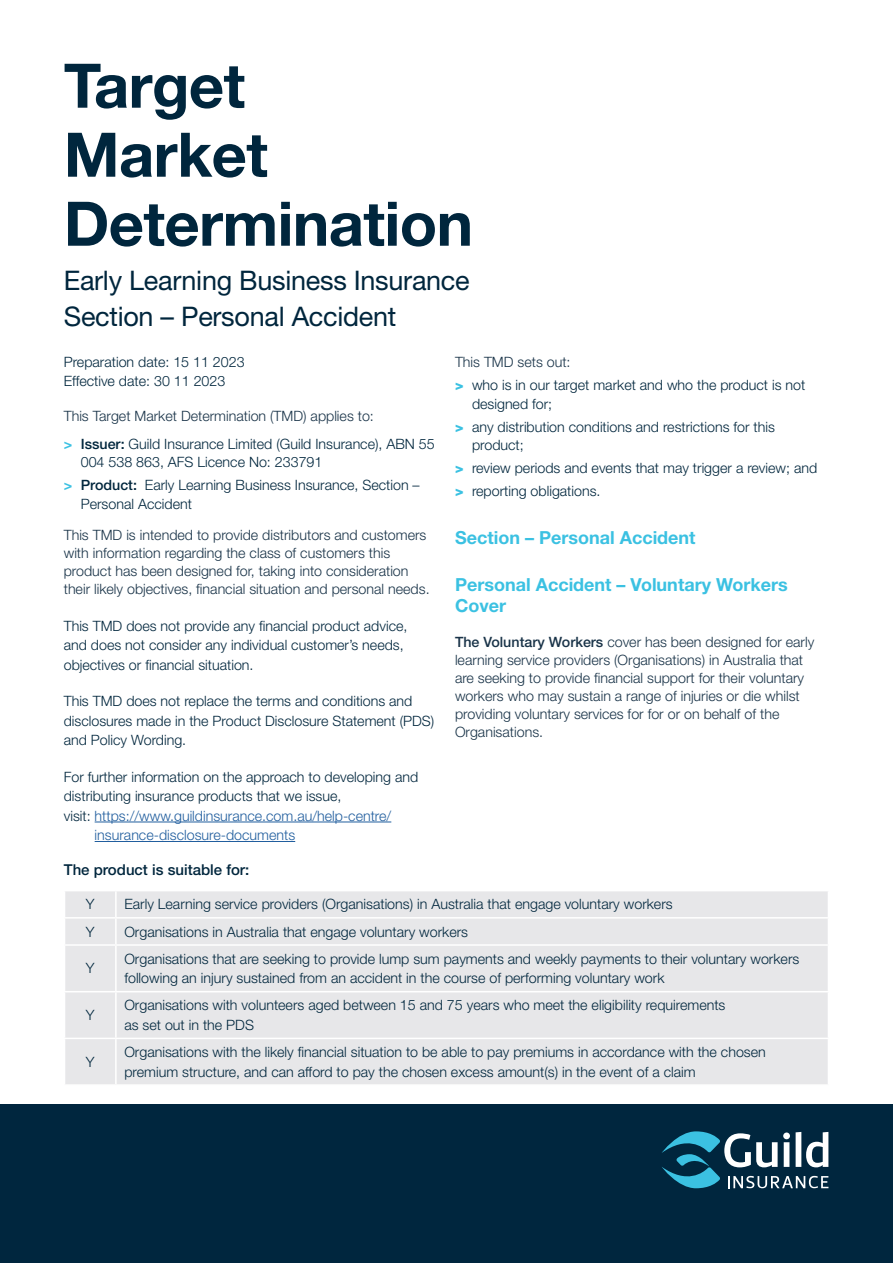
<style>
.page{position:relative;width:893px;height:1263px;background:#fff}
.page>*{position:absolute;margin:0;border:0;box-sizing:border-box;transform-origin:0 0}
.t1{font:700 61.5px/69px "Helvetica Neue LT Std";letter-spacing:-.01em;color:#00263d}
.t2{font:27px/35.7px "Helvetica Neue LT Std";letter-spacing:-.01em;color:#00263d}
.t3{font:700 18px/21.6px "Helvetica Neue LT Std";color:#3bc1e2}
.t4{font:500 15px "Helvetica Neue LT Std";color:#00263d}
.t5{font:300 14.25px/19.5px "Helvetica Neue LT Std";color:#00263d}
.t6{font:300 14.25px/18px "Helvetica Neue LT Std";color:#193348}
.t7{font:300 14.25px "Helvetica Neue LT Std";color:#215e9e}
.s1{font-weight:700;color:#3bc1e2}
.s2{font-weight:500;color:#00263d}
.s3{color:#00263d}
.s4{font-weight:500}
.s5{color:#193348}
.s6{font-weight:800;color:#3bc1e2}
</style>
<div class="page">
<hr style="left:95px;top:822px;width:296px;height:1px;background:#215e9e">
<hr style="left:95px;top:841px;width:200px;height:1px;background:#215e9e">
<div style="left:0;top:1104px;width:893px;height:159px;background:#00263e"></div>
<svg style="left:662px;top:1131px;width:166px;height:57px"></svg>
<div style="left:65px;top:891px;width:763px;height:193px;background:#e7e7e9"></div>
<hr style="left:115px;top:891px;width:2px;height:26px;background:#fff">
<hr style="left:64px;top:917px;width:52px;height:1px;background:#fff">
<hr style="left:116px;top:917px;width:713px;height:1px;background:#fff">
<hr style="left:115px;top:918px;width:2px;height:26px;background:#fff">
<hr style="left:64px;top:944px;width:52px;height:2px;background:#fff">
<hr style="left:116px;top:944px;width:713px;height:2px;background:#fff">
<hr style="left:115px;top:946px;width:2px;height:45px;background:#fff">
<hr style="left:64px;top:991px;width:52px;height:1px;background:#fff">
<hr style="left:116px;top:991px;width:713px;height:1px;background:#fff">
<hr style="left:115px;top:992px;width:2px;height:46px;background:#fff">
<hr style="left:64px;top:1038px;width:52px;height:1px;background:#fff">
<hr style="left:116px;top:1038px;width:713px;height:1px;background:#fff">
<hr style="left:115px;top:1039px;width:2px;height:45px;background:#fff">
<h1 class="t1" style="left:64px;top:50px;width:411px">Target<br>Market<br>Determination</h1>
<h2 class="t2" style="left:64px;top:263px;width:407px">Early Learning Business Insurance<br>Section – Personal Accident</h2>
<p class="t5" style="left:64px;top:352px;width:182px">Preparation date: 15 11 2023<br>Effective date: 30 11 2023</p>
<p class="t6" style="left:64px;top:402px;width:372px;line-height:27.3px">This Target Market Determination (TMD) applies to:<br><span class="s1">&gt;</span> <span class="s2">Issuer:</span> <span class="s3">Guild Insurance Limited (Guild Insurance), ABN 55</span></p>
<p class="t5" style="left:64px;top:451px;width:357px;line-height:23px;text-indent:17px">004 538 863, AFS Licence No: 233791<br><span class="s1">&gt;</span> <span class="s4">Product:</span> Early Learning Business Insurance, Section –</p>
<p class="t5" style="left:81px;top:494px;width:113px">Personal Accident</p>
<p class="t6" style="left:64px;top:526px;width:367px">This TMD is intended to provide distributors and customers with information regarding the class of customers this product has been designed for, taking into consideration their likely objectives, financial situation and personal needs.</p>
<p class="t5" style="left:64px;top:615px;width:345px">This TMD does not provide any financial product advice, and does not consider any individual customer’s needs, objectives or financial situation.</p>
<p class="t5" style="left:64px;top:691px;width:372px">This TMD does not replace the terms and conditions and disclosures made in the Product Disclosure Statement (PDS) and Policy Wording.</p>
<p class="t5" style="left:64px;top:766px;width:356px">For further information on the approach to developing and</p>
<p class="t5" style="left:64px;top:786px;width:279px">distributing insurance products that we issue,</p>
<p class="t7" style="left:64px;top:807px;width:329px"><span class="s3">visit:</span> https://www.guildinsurance.com.au/help-centre/</p>
<p class="t7" style="left:95px;top:826px;width:202px">insurance-disclosure-documents</p>
<p class="t5" style="left:455px;top:350px;width:352px;line-height:23px"><span class="s5">This TMD sets out:<br></span><span class="s6">&gt;</span> who is in our target market and who the product is not</p>
<p class="t5" style="left:455px;top:392px;width:321px;line-height:23px;text-indent:17px">designed for;<br><span class="s6">&gt;</span> any distribution conditions and restrictions for this</p>
<p class="t5" style="left:455px;top:434px;width:364px;line-height:23px;text-indent:17px">product;<br><span class="s6">&gt;</span> review periods and events that may trigger a review; and <span class="s6">&gt;</span> reporting obligations.</p>
<p class="t3" style="left:455px;top:526px;width:242px">Section – Personal Accident</p>
<p class="t3" style="left:455px;top:573px;width:334px">Personal Accident – Voluntary Workers<br>Cover</p>
<p class="t6" style="left:455px;top:633px;width:361px"><span class="s4">The Voluntary Workers</span> cover has been designed for early learning service providers (Organisations) in Australia that are seeking to provide financial support for their voluntary workers who may sustain a range of injuries or die whilst providing voluntary services for for or on behalf of the Organisations.</p>
<p class="t4" style="left:64px;top:861px;width:187px">The product is suitable for:</p>
<p class="t5" style="left:86px;top:894px;width:10px">Y</p>
<p class="t5" style="left:124px;top:894px;width:550px">Early Learning service providers (Organisations) in Australia that engage voluntary workers</p>
<p class="t5" style="left:86px;top:921px;width:10px">Y</p>
<p class="t5" style="left:124px;top:921px;width:345px">Organisations in Australia that engage voluntary workers</p>
<p class="t5" style="left:86px;top:958px;width:10px">Y</p>
<p class="t5" style="left:124px;top:948px;width:676px">Organisations that are seeking to provide lump sum payments and weekly payments to their voluntary workers following an injury sustained from an accident in the course of performing voluntary work</p>
<p class="t5" style="left:86px;top:1005px;width:10px">Y</p>
<p class="t5" style="left:124px;top:995px;width:603px">Organisations with volunteers aged between 15 and 75 years who meet the eligibility requirements as set out in the PDS</p>
<p class="t5" style="left:86px;top:1052px;width:10px">Y</p>
<p class="t5" style="left:124px;top:1042px;width:643px">Organisations with the likely financial situation to be able to pay premiums in accordance with the chosen premium structure, and can afford to pay the chosen excess amount(s) in the event of a claim</p>
</div>
